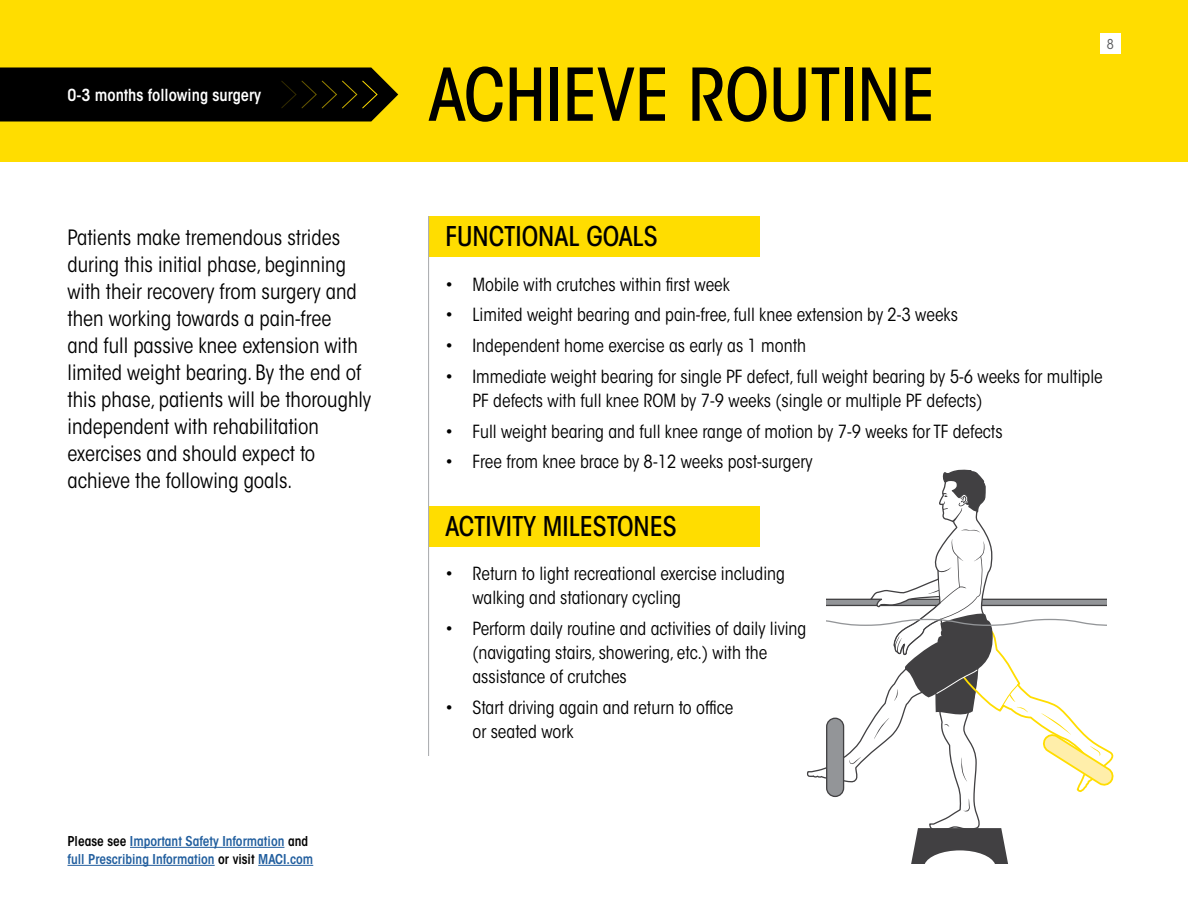
<style>
.page{position:relative;width:1188px;height:918px;background:#fff}
.page>*{position:absolute;margin:0;border:0;box-sizing:border-box;transform-origin:0 0}
.t1{font:500 condensed 72px "ITC Avant Garde Std";color:#000}
.t2{font:500 condensed 27px "ITC Avant Garde Std";color:#000}
.t3{font:condensed 21px/27px "ITC Avant Garde Std";color:#000}
.t4{font:condensed 18px/24px "ITC Avant Garde Std";color:#000}
.t5{font:600 condensed 16.5px "ITC Avant Garde Std";color:#fff}
.t6{font:600 condensed 13.5px/18px "ITC Avant Garde Std";color:#215e9e}
.t7{font:condensed 13.5px "ITC Avant Garde Std";color:#58595b}
.s1{color:#000}
</style>
<div class="page">
<hr style="left:130px;top:847px;width:154px;height:1px;background:#215e9e">
<hr style="left:68px;top:865px;width:147px;height:1px;background:#215e9e">
<hr style="left:258px;top:865px;width:55px;height:1px;background:#215e9e">
<div style="left:0;top:0;width:1188px;height:162px;background:#fd0"></div>
<div style="left:1100px;top:34px;width:20px;height:20px;background:#fff"></div>
<div style="left:0;top:68px;width:398px;height:54px;background:#000"></div>
<svg style="left:807px;top:470px;width:306px;height:394px"></svg>
<div style="left:1107px;top:540px;width:81px;height:108px;background:#fff"></div>
<div style="left:759px;top:540px;width:67px;height:108px;background:#fff"></div>
<div style="left:429px;top:216px;width:330px;height:40px;background:#fd0"></div>
<div style="left:429px;top:506px;width:330px;height:41px;background:#fd0"></div>
<hr style="left:428px;top:216px;width:1px;height:540px;background:#a7a9ac">
<p class="t5" style="left:68px;top:84px;width:195px">0-3 months following surgery</p>
<p class="t3" style="left:68px;top:224px;width:305px">Patients make tremendous strides during this initial phase, beginning with their recovery from surgery and then working towards a pain-free<br>and full passive knee extension with limited weight bearing. By the end of this phase, patients will be thoroughly independent with rehabilitation exercises and should expect to achieve the following goals.</p>
<p class="t6" style="left:68px;top:832px;width:247px"><span class="s1">Please see</span> Important Safety Information <span class="s1">and </span>full Prescribing Information <span class="s1">or visit</span> MACI.com</p>
<h1 class="t1" style="left:429px;top:51px;width:508px">ACHIEVE ROUTINE</h1>
<p class="t7" style="left:1107px;top:36px;width:9px">8</p>
<h2 class="t2" style="left:446px;top:220px;width:214px">FUNCTIONAL GOALS</h2>
<p class="t4" style="left:446px;top:272px;width:286px">• Mobile with crutches within first week</p>
<p class="t4" style="left:446px;top:303px;width:514px">• Limited weight bearing and pain-free, full knee extension by 2-3 weeks</p>
<p class="t4" style="left:446px;top:334px;width:362px">• Independent home exercise as early as 1 month</p>
<p class="t4" style="left:472px;top:365px;width:632px;text-indent:-27px">• Immediate weight bearing for single PF defect, full weight bearing by 5-6 weeks for multiple<br>PF defects with full knee ROM by 7-9 weeks (single or multiple PF defects)</p>
<p class="t4" style="left:446px;top:419px;width:559px">• Full weight bearing and full knee range of motion by 7-9 weeks for TF defects</p>
<p class="t4" style="left:446px;top:450px;width:369px">• Free from knee brace by 8-12 weeks post-surgery</p>
<h2 class="t2" style="left:446px;top:510px;width:233px">ACTIVITY MILESTONES</h2>
<p class="t4" style="left:472px;top:562px;width:314px;text-indent:-27px">• Return to light recreational exercise including walking and stationary cycling</p>
<p class="t4" style="left:472px;top:617px;width:335px;text-indent:-27px">• Perform daily routine and activities of daily living (navigating stairs, showering, etc.) with the assistance of crutches</p>
<p class="t4" style="left:472px;top:695px;width:262px;text-indent:-27px">• Start driving again and return to office or seated work</p>
</div>
